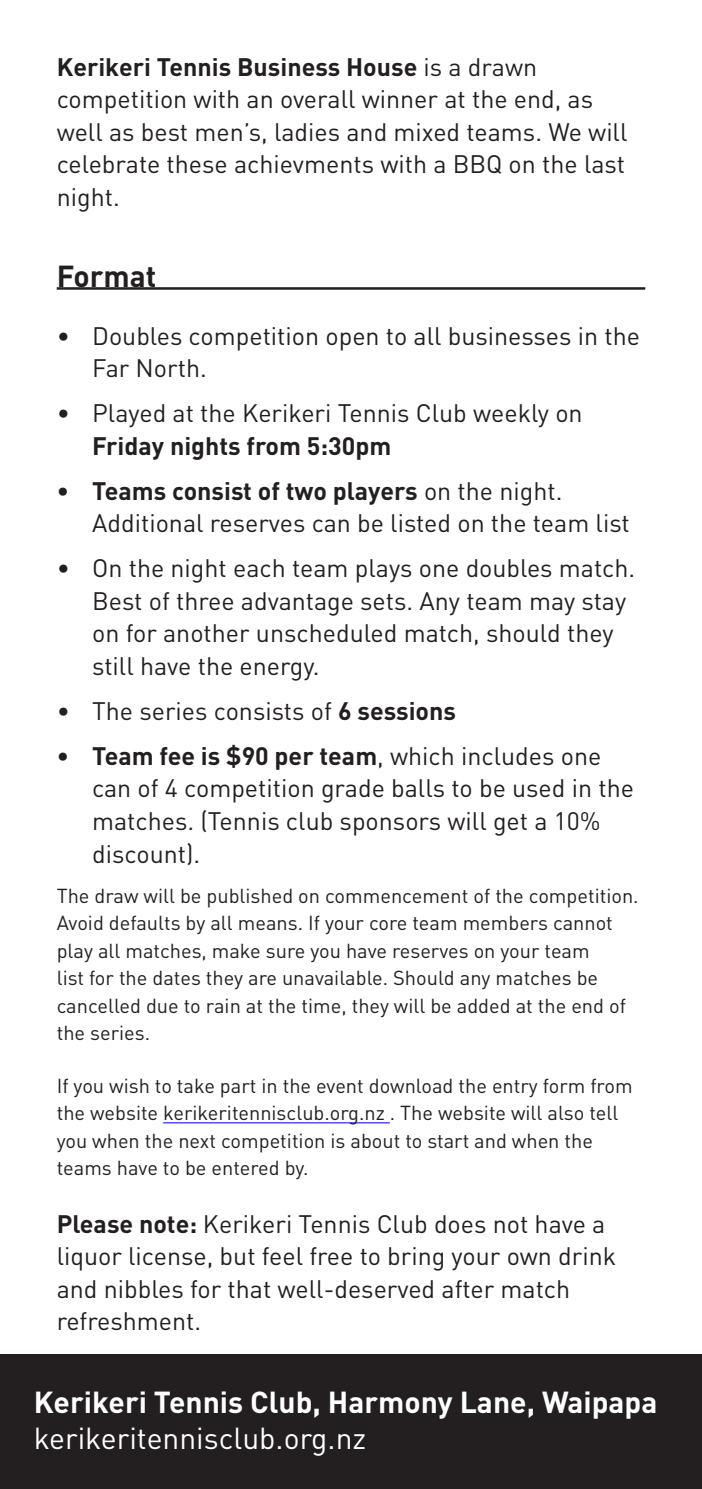
<style>
.page{position:relative;width:702px;height:1489px;background:#fff}
.page>*{position:absolute;margin:0;border:0;box-sizing:border-box;transform-origin:0 0}
.t1{font:700 30px "DIN Pro";color:#fff}
.t2{font:30px "DIN Pro";color:#fff}
.Heading_1{font:700 30px "DIN Pro";color:#231f20}
.Paragraph_Style_1{font:25px/32.5px "DIN Pro";color:#231f20}
.t3{font:20px/27.5px "DIN Pro";color:#231f20}
.s1{font-weight:700}
</style>
<div class="page">
<div style="left:0;top:1354px;width:702px;height:134px;background:#231f20"></div>
<hr style="left:57px;top:287px;width:588px;height:3px;background:#231f20">
<hr style="left:163px;top:1122px;width:227px;height:1px;background:#00f">
<p class="Paragraph_Style_1" style="left:57px;top:49px;width:572px"><span class="s1">Kerikeri Tennis Business House</span> is a drawn competition with an overall winner at the end, as well as best men’s, ladies and mixed teams. We will celebrate these achievments with a BBQ on the last night.</p>
<p class="Heading_1" style="left:57px;top:256px;width:101px">Format</p>
<p class="Paragraph_Style_1" style="left:92px;top:318px;width:549px;text-indent:-35px">• Doubles competition open to all businesses in the<br>Far North.</p>
<p class="Paragraph_Style_1" style="left:92px;top:396px;width:492px;text-indent:-35px">• Played at the Kerikeri Tennis Club weekly on<br><span class="s1">Friday nights from 5:30pm</span></p>
<p class="Paragraph_Style_1" style="left:92px;top:473px;width:539px;text-indent:-35px"><span class="s1">• Teams consist of two players</span> on the night.<br>Additional reserves can be listed on the team list</p>
<p class="Paragraph_Style_1" style="left:92px;top:551px;width:544px;text-indent:-35px">• On the night each team plays one doubles match.<br>Best of three advantage sets. Any team may stay on for another unscheduled match, should they still have the energy.</p>
<p class="Paragraph_Style_1" style="left:57px;top:693px;width:401px">• The series consists of <span class="s1">6 sessions</span></p>
<p class="Paragraph_Style_1" style="left:92px;top:738px;width:543px;text-indent:-35px"><span class="s1">• Team fee is $90 per team</span>, which includes one can of 4 competition grade balls to be used in the matches. (Tennis club sponsors will get a 10% discount).</p>
<p class="t3" style="left:57px;top:880px;width:583px">The draw will be published on commencement of the competition.<br>Avoid defaults by all means. If your core team members cannot play all matches, make sure you have reserves on your team<br>list for the dates they are unavailable. Should any matches be cancelled due to rain at the time, they will be added at the end of the series.</p>
<p class="t3" style="left:57px;top:1070px;width:577px">If you wish to take part in the event download the entry form from the website kerikeritennisclub.org.nz . The website will also tell you when the next competition is about to start and when the teams have to be entered by.</p>
<p class="Paragraph_Style_1" style="left:57px;top:1206px;width:561px"><span class="s1">Please note:</span> Kerikeri Tennis Club does not have a liquor license, but feel free to bring your own drink and nibbles for that well-deserved after match refreshment.</p>
<p class="t1" style="left:34px;top:1381px;width:625px">Kerikeri Tennis Club, Harmony Lane, Waipapa</p>
<p class="t2" style="left:34px;top:1417px;width:334px">kerikeritennisclub.org.nz</p>
</div>
